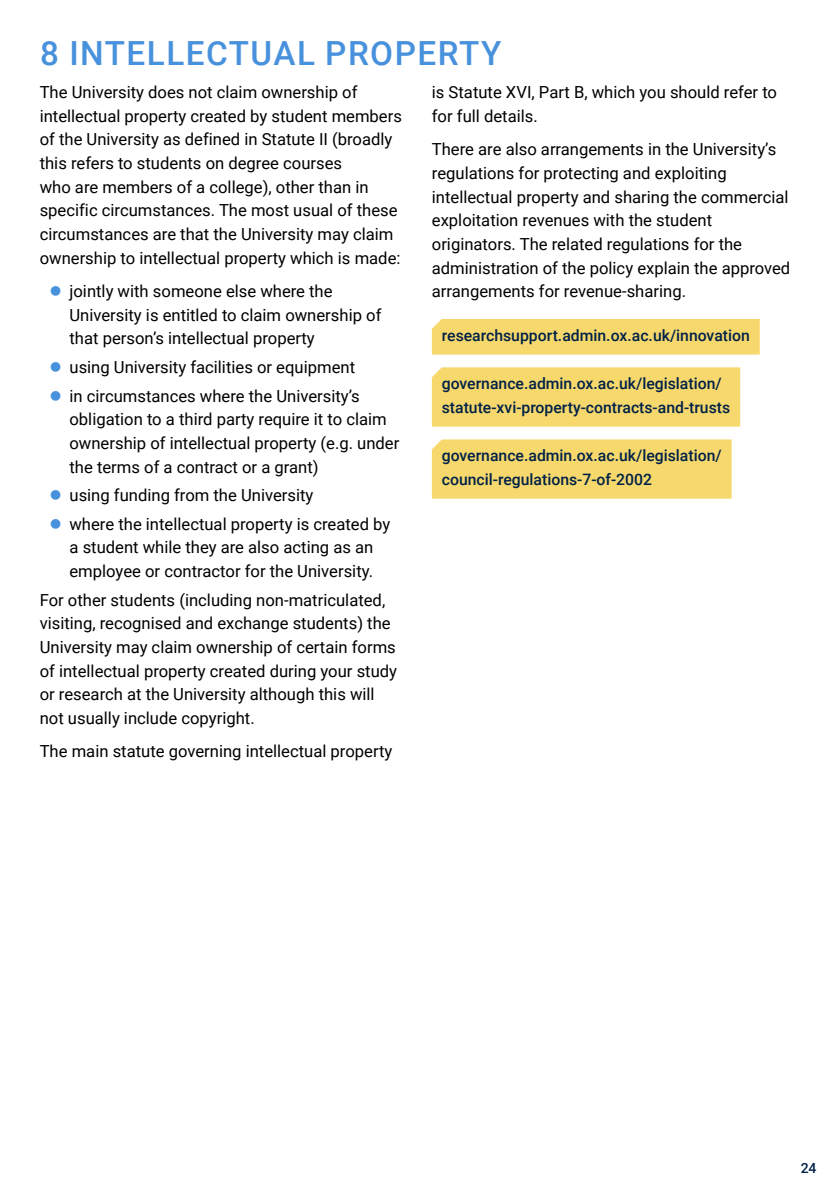
<style>
.page{position:relative;width:834px;height:1191px;background:#fff}
.page>*{position:absolute;margin:0;border:0;box-sizing:border-box;transform-origin:0 0}
.t1{font:500 33.25px "Roboto";letter-spacing:.045em;color:#4891dc}
.Body{font:16.62px/23.6px "Roboto";color:#000}
.Website{font:500 15.75px/23.6px "Roboto";color:#002147}
.t2{font:500 14px "Roboto";color:#002147}
</style>
<div class="page">
<div style="left:432px;top:319px;width:327px;height:35px;background:#f7d86c"></div>
<div style="left:432px;top:367px;width:308px;height:59px;background:#f7d86c"></div>
<div style="left:432px;top:439px;width:299px;height:60px;background:#f7d86c"></div>
<h1 class="t1" style="left:40px;top:30px;width:462px">8 INTELLECTUAL PROPERTY</h1>
<p class="Body" style="left:40px;top:80px;width:364px">The University does not claim ownership of intellectual property created by student members of the University as defined in Statute II (broadly this refers to students on degree courses<br>who are members of a college), other than in specific circumstances. The most usual of these circumstances are that the University may claim ownership to intellectual property which is made:</p>
<p class="Body" style="left:69px;top:279px;width:313px">jointly with someone else where the<br>University is entitled to claim ownership of that person’s intellectual property</p>
<p class="Body" style="left:69px;top:355px;width:287px">using University facilities or equipment</p>
<p class="Body" style="left:69px;top:383px;width:331px">in circumstances where the University’s obligation to a third party require it to claim ownership of intellectual property (e.g. under the terms of a contract or a grant)</p>
<p class="Body" style="left:69px;top:483px;width:245px">using funding from the University</p>
<p class="Body" style="left:69px;top:511px;width:322px">where the intellectual property is created by a student while they are also acting as an employee or contractor for the University.</p>
<p class="Body" style="left:40px;top:587px;width:359px">For other students (including non-matriculated, visiting, recognised and exchange students) the University may claim ownership of certain forms of intellectual property created during your study or research at the University although this will not usually include copyright.</p>
<p class="Body" style="left:40px;top:739px;width:354px">The main statute governing intellectual property</p>
<p class="Body" style="left:432px;top:80px;width:346px">is Statute XVI, Part B, which you should refer to for full details.</p>
<p class="Body" style="left:432px;top:137px;width:360px">There are also arrangements in the University’s regulations for protecting and exploiting intellectual property and sharing the commercial exploitation revenues with the student originators. The related regulations for the administration of the policy explain the approved arrangements for revenue-sharing.</p>
<p class="Website" style="left:441px;top:323px;width:309px">researchsupport.admin.ox.ac.uk/innovation</p>
<p class="Website" style="left:441px;top:371px;width:290px">governance.admin.ox.ac.uk/legislation/ statute-xvi-property-contracts-and-trusts</p>
<p class="Website" style="left:441px;top:443px;width:281px">governance.admin.ox.ac.uk/legislation/ council-regulations-7-of-2002</p>
<p class="t2" style="left:800px;top:1158px;width:17px">24</p>
</div>
